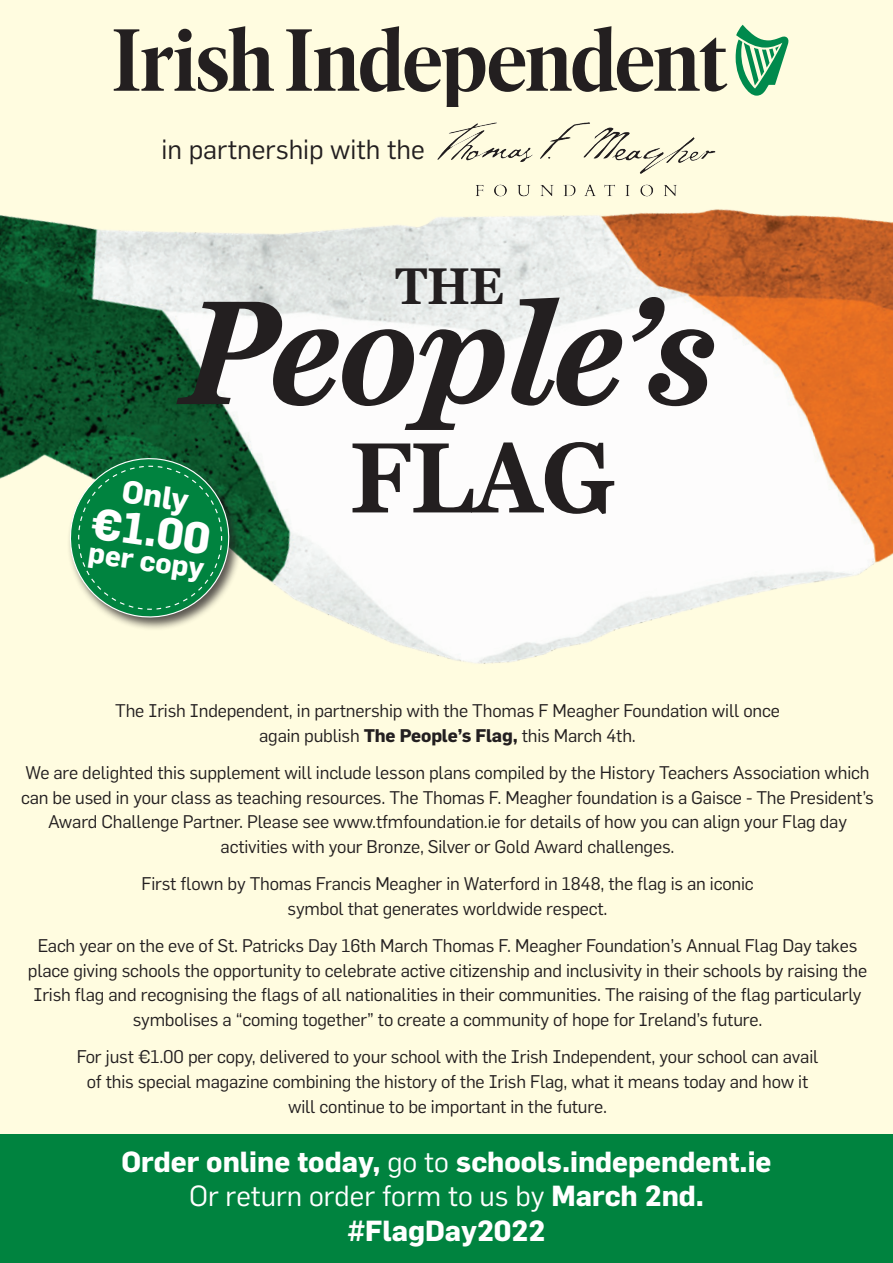
<style>
.page{position:relative;width:893px;height:1263px;background:#fffce0}
.page>*{position:absolute;margin:0;border:0;box-sizing:border-box;transform-origin:0 0}
.t1{font:italic 700 137.7px "News Miller";letter-spacing:-.02em;color:#231f20}
.t2{font:700 92.7px "News Miller";color:#231f20}
.t3{font:700 47.85px "News Miller";color:#231f20}
.t4{font:700 43.2px "Flama";color:#fff}
.t5{font:700 31.2px "Flama";color:#fff}
.t6{font:700 28.5px "Flama";color:#fff}
.t7{font:28.5px "Flama";color:#fff}
.t8{font:700 28.2px "Flama";color:#fff}
.t9{font:27px "Flama";color:#231f20}
.t10{font:18px/24.6px "Flama";letter-spacing:-.01em;color:#231f20;text-align:center}
.s1{font-weight:700}
.s2{font-weight:400}
</style>
<div class="page">
<div style="left:0;top:1134px;width:893px;height:129px;background:#00833f"></div>
<img style="left:0;top:24px;width:893px;height:640px">
<svg style="left:114px;top:26px;width:160px;height:66px"></svg>
<svg style="left:736px;top:25px;width:52px;height:71px"></svg>
<svg style="left:286px;top:26px;width:441px;height:80px"></svg>
<img style="left:352px;top:106px;width:433px;height:124px">
<div style="left:67px;top:455px;width:175px;height:176px;background:#231f20;opacity:.75"></div>
<svg style="left:64px;top:452px;width:171px;height:170px;background:#32915b"></svg>
<p class="t9" style="left:162px;top:134px;width:265px">in partnership with the</p>
<p class="t3" style="left:395px;top:256px;width:109px">THE</p>
<p class="t1" style="left:183px;top:266px;width:535px">People’s</p>
<p class="t5" style="left:125px;top:472px;width:68px;rotate:8deg">Only</p>
<p class="t4" style="left:95px;top:496px;width:122px;rotate:8deg">€1.00</p>
<p class="t8" style="left:91px;top:535px;width:118px;rotate:8deg">per copy</p>
<p class="t2" style="left:350px;top:419px;width:265px">FLAG</p>
<p class="t10" style="left:115px;top:698px;width:666px">The Irish Independent, in partnership with the Thomas F Meagher Foundation will once again publish <span class="s1">The People’s Flag,</span> this March 4th.</p>
<p class="t10" style="left:21px;top:760px;width:854px">We are delighted this supplement will include lesson plans compiled by the History Teachers Association which can be used in your class as teaching resources. The Thomas F. Meagher foundation is a Gaisce - The President’s Award Challenge Partner. Please see www.tfmfoundation.ie for details of how you can align your Flag day activities with your Bronze, Silver or Gold Award challenges.</p>
<p class="t10" style="left:141px;top:871px;width:614px">First flown by Thomas Francis Meagher in Waterford in 1848, the flag is an iconic symbol that generates worldwide respect.</p>
<p class="t10" style="left:28px;top:933px;width:841px">Each year on the eve of St. Patricks Day 16th March Thomas F. Meagher Foundation’s Annual Flag Day takes place giving schools the opportunity to celebrate active citizenship and inclusivity in their schools by raising the Irish flag and recognising the flags of all nationalities in their communities. The raising of the flag particularly symbolises a “coming together” to create a community of hope for Ireland’s future.</p>
<p class="t10" style="left:77px;top:1044px;width:743px">For just €1.00 per copy, delivered to your school with the Irish Independent, your school can avail of this special magazine combining the history of the Irish Flag, what it means today and how it will continue to be important in the future.</p>
<p class="t6" style="left:121px;top:1144px;width:652px">Order online today, <span class="s2">go to</span> schools.independent.ie</p>
<p class="t7" style="left:189px;top:1179px;width:516px">Or return order form to us by <span class="s1">March 2nd.</span></p>
<p class="t6" style="left:348px;top:1213px;width:199px">#FlagDay2022</p>
</div>
